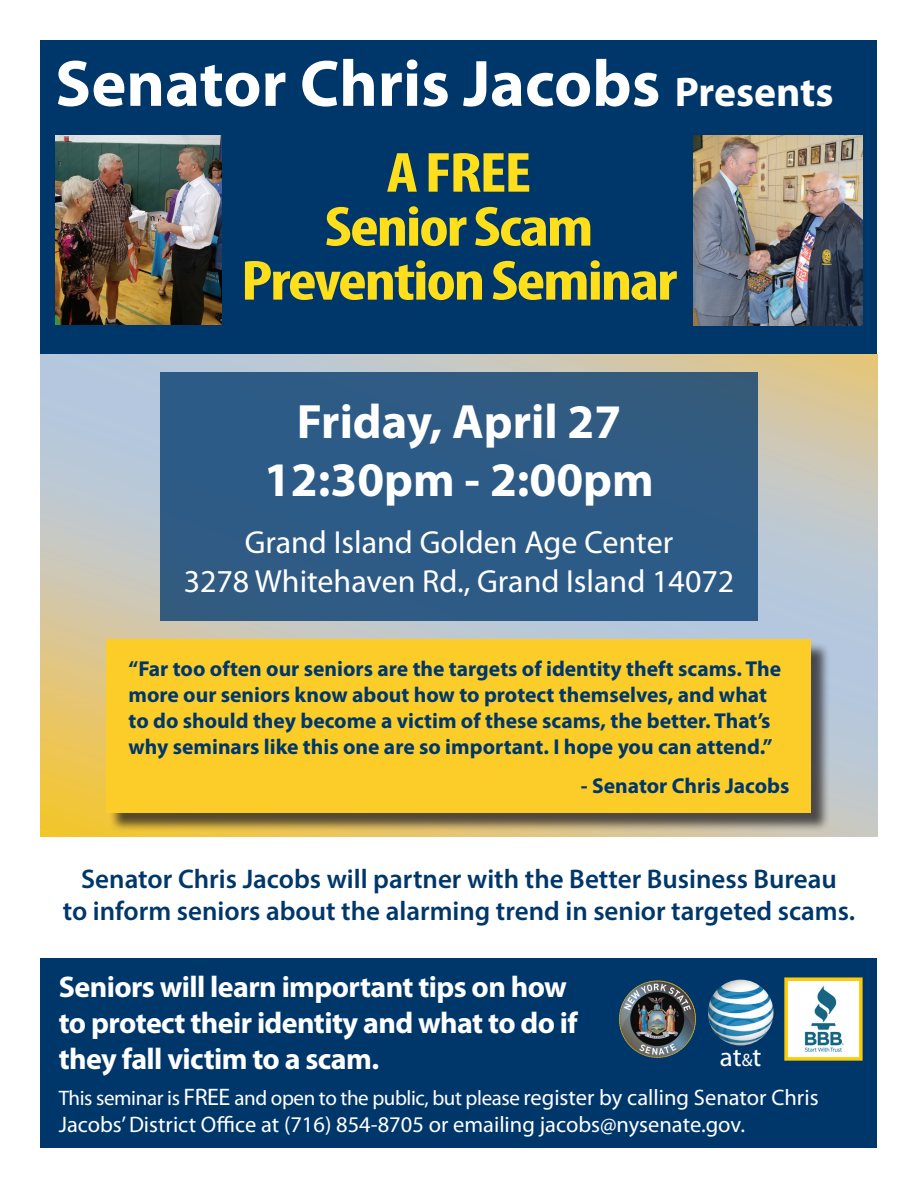
<style>
.page{position:relative;width:918px;height:1188px;background:#fff}
.page>*{position:absolute;margin:0;border:0;box-sizing:border-box;transform-origin:0 0}
.t1{font:700 66.15px "Myriad Pro";color:#fff}
.t2{font:700 condensed 57px/54px "Myriad Pro";letter-spacing:-.03em;color:#ffdf1b;text-align:center;scale:1.2 1}
.t3{font:700 48.45px/58.2px "Myriad Pro";color:#fff;text-align:center}
.t4{font:31.95px/38.4px "Myriad Pro";color:#fff;text-align:center}
.t5{font:700 30px/36px "Myriad Pro";letter-spacing:-.02em;color:#fff}
.t6{font:600 27px/32.4px "Myriad Pro";color:#00376b;text-align:center}
.t7{font:27px "Myriad Pro";color:#fff}
.t8{font:22.5px "Myriad Pro";color:#fff}
.t9{font:700 21.6px/26px "Myriad Pro";color:#00376b}
.t10{font:21px "Myriad Pro";letter-spacing:-.02em;color:#fff}
.s1{font-size:41.7px}
.s2{font-size:24px}
.s3{font-size:22.5px}
.s4{font-size:18px}
</style>
<div class="page">
<div style="left:40px;top:958px;width:838px;height:190px;background:#00376b"></div>
<img style="left:40px;top:354px;width:838px;height:482px">
<div style="left:40px;top:40px;width:838px;height:314px;background:#00376b"></div>
<div style="left:160px;top:373px;width:598px;height:248px;background:#2e5b86"></div>
<div style="left:109px;top:642px;width:721px;height:190px;background:#231f20;opacity:.75"></div>
<div style="left:107px;top:640px;width:704px;height:173px;background:#fccd29"></div>
<img style="left:619px;top:980px;width:37px;height:50px">
<img style="left:55px;top:135px;width:166px;height:189px">
<img style="left:693px;top:135px;width:170px;height:191px">
<div style="left:786px;top:979px;width:75px;height:80px;background:#fff"></div>
<img style="left:804px;top:986px;width:40px;height:66px">
<div style="left:784px;top:977px;width:79px;height:84px;border:4px solid #fdcc09"></div>
<img style="left:708px;top:980px;width:66px;height:66px;border-radius:33px">
<h1 class="t1" style="left:55px;top:40px;width:780px">Senator Chris Jacobs <span class="s1">Presents</span></h1>
<h2 class="t2" style="left:241px;top:144px;width:365px">A FREE<br>Senior Scam<br>Prevention Seminar</h2>
<h3 class="t3" style="left:264px;top:391px;width:391px">Friday, April 27<br>12:30pm - 2:00pm</h3>
<h3 class="t4" style="left:184px;top:523px;width:552px">Grand Island Golden Age Center<br>3278 Whitehaven Rd., Grand Island 14072</h3>
<p class="t9" style="left:129px;top:655px;width:654px">“Far too often our seniors are the targets of identity theft scams. The more our seniors know about how to protect themselves, and what to do should they become a victim of these scams, the better. That’s why seminars like this one are so important. I hope you can attend.”</p>
<p class="t9" style="left:581px;top:772px;width:210px">- Senator Chris Jacobs</p>
<p class="t6" style="left:63px;top:862px;width:794px">Senator Chris Jacobs will partner with the Better Business Bureau<br>to inform seniors about the alarming trend in senior targeted scams.</p>
<h3 class="t5" style="left:59px;top:968px;width:521px">Seniors will learn important tips on how to protect their identity and what to do if they fall victim to a scam.</h3>
<p class="t10" style="left:59px;top:1085px;width:761px">This seminar is <span class="s2">FREE</span> and open to the public, but please <span class="s3">register by calling Senator Chris</span></p>
<p class="t8" style="left:59px;top:1110px;width:688px">Jacobs’ District Office at (716) 854-8705 or emailing jacobs@nysenate.gov.</p>
<p class="t7" style="left:720px;top:1040px;width:43px">at<span class="s4">&amp;</span>t</p>
</div>
